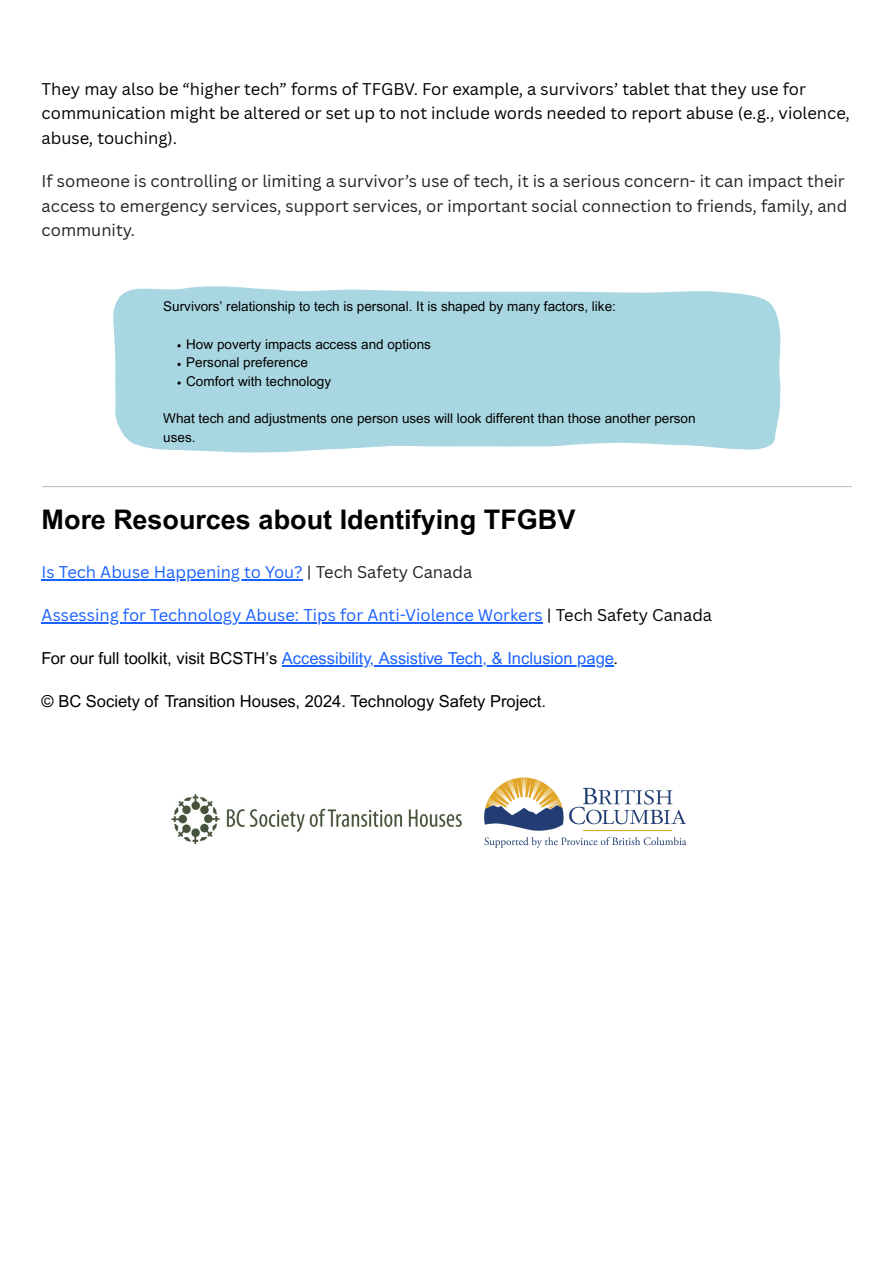
<style>
.page{position:relative;width:894px;height:1263px;background:#fff}
.page>*{position:absolute;margin:0;border:0;box-sizing:border-box;transform-origin:0 0}
.t1{font:700 27px "Arial MT Pro";color:#000}
.t2{font:16.5px/24.8px "Canva Sans";color:#222}
.t3{font:16.5px/24.8px "Canva Sans";color:#000}
.t4{font:16.5px "Canva Sans";color:#1a62ff}
.t5{font:16.5px "Arial MT Pro";color:#1a62ff}
.t6{font:16.5px "Arial MT Pro";color:#000}
.t7{font:13.5px/18.6px "Arial MT Pro";color:#000}
.s1{color:#222}
.s2{color:#000}
</style>
<div class="page">
<hr style="left:42px;top:579px;width:261px;height:2px;background:#1a62ff">
<hr style="left:42px;top:622px;width:500px;height:1px;background:#1a62ff">
<hr style="left:282px;top:665px;width:331px;height:1px;background:#1a62ff">
<svg style="left:113px;top:286px;width:667px;height:167px;background:#afd9e3"></svg>
<svg style="left:177px;top:344px;width:4px;height:3px"></svg>
<svg style="left:177px;top:363px;width:4px;height:3px"></svg>
<svg style="left:177px;top:381px;width:4px;height:4px"></svg>
<hr style="left:42px;top:486px;width:809px;height:1px;background:#bfc3c8">
<img style="left:484px;top:777px;width:203px;height:71px">
<img style="left:171px;top:794px;width:291px;height:51px">
<p class="t3" style="left:42px;top:76px;width:809px">They may also be “higher tech” forms of TFGBV. For example, a survivors’ tablet that they use for communication might be altered or set up to not include words needed to report abuse (e.g., violence, abuse, touching).</p>
<p class="t2" style="left:42px;top:168px;width:807px">If someone is controlling or limiting a survivor’s use of tech, it is a serious concern- it can impact their access to emergency services, support services, or important social connection to friends, family, and community.</p>
<p class="t7" style="left:163px;top:299px;width:454px">Survivors’ relationship to tech is personal. It is shaped by many factors, like:</p>
<p class="t7" style="left:186px;top:336px;width:246px">How poverty impacts access and options</p>
<p class="t7" style="left:186px;top:355px;width:123px">Personal preference</p>
<p class="t7" style="left:186px;top:374px;width:146px">Comfort with technology</p>
<p class="t7" style="left:163px;top:411px;width:533px">What tech and adjustments one person uses will look different than those another person uses.</p>
<h2 class="t1" style="left:42px;top:509px;width:535px">More Resources about Identifying TFGBV</h2>
<p class="t4" style="left:42px;top:561px;width:432px">Is Tech Abuse Happening to You? <span class="s1">| Tech Safety Canada</span></p>
<p class="t4" style="left:42px;top:603px;width:671px">Assessing for Technology Abuse: Tips for Anti-Violence Workers <span class="s2">| Tech Safety Canada</span></p>
<p class="t5" style="left:42px;top:652px;width:577px"><span class="s2">For our full toolkit, visit BCSTH’s</span> Accessibility, Assistive Tech, &amp; Inclusion page<span class="s2">.</span></p>
<p class="t6" style="left:42px;top:695px;width:505px">© BC Society of Transition Houses, 2024. Technology Safety Project.</p>
</div>
